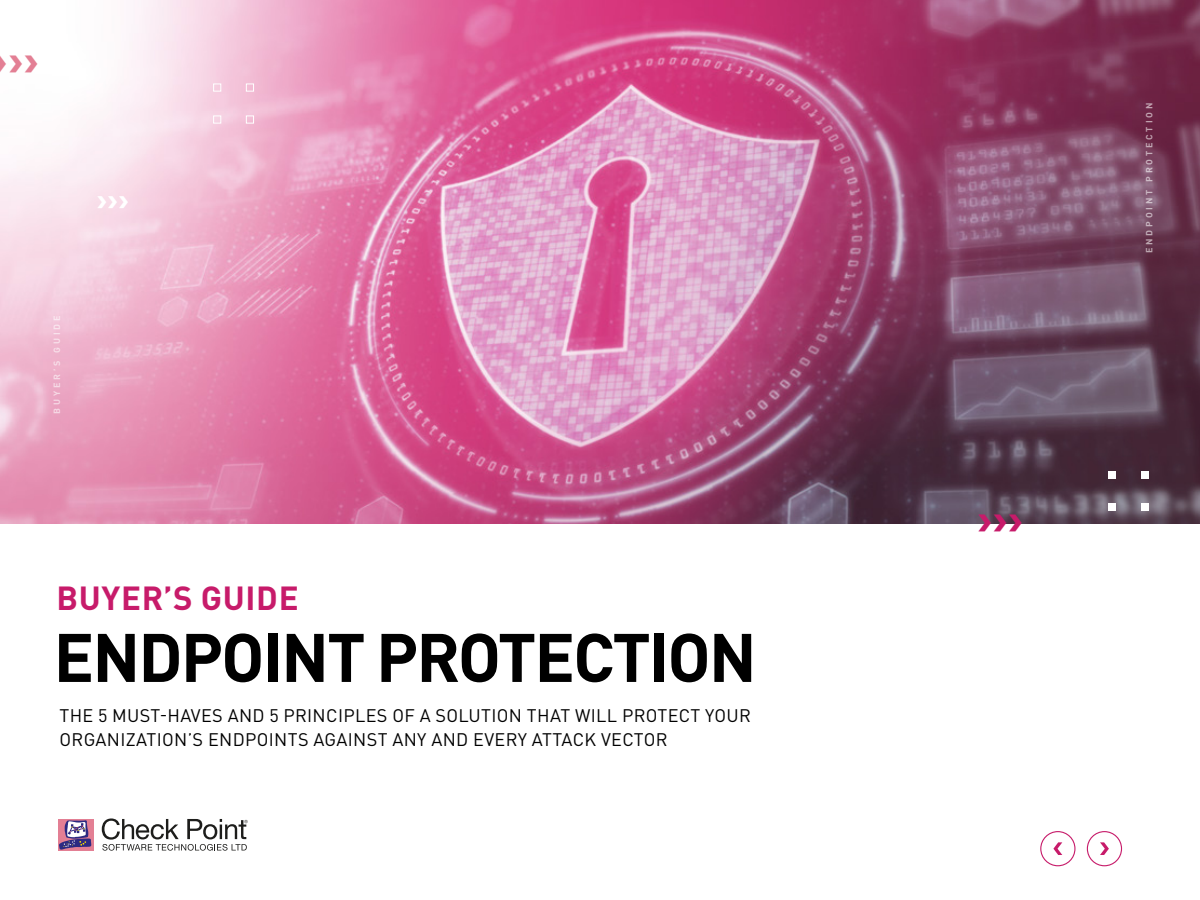
<style>
.page{position:relative;width:1200px;height:900px;background:#fff}
.page>*{position:absolute;margin:0;border:0;box-sizing:border-box;transform-origin:0 0}
.t1{font:700 67.5px "DIN Pro";letter-spacing:-.03em;color:#000}
.t2{font:41.55px "Deep Space MF Bold";color:#c71b6a}
.t3{font:41.55px "Deep Space MF Bold";color:#e37f94}
.t4{font:700 33px "DIN Pro";letter-spacing:.02em;color:#c71b6a}
.t5{font:29.55px "Deep Space MF Bold";color:#fff}
.t6{font:18px/24px "DIN Pro";letter-spacing:.02em;color:#000}
.t7{font:700 9px "DIN Pro";letter-spacing:.32em;color:#fff}
</style>
<div class="page">
<img style="left:0;top:0;width:1200px;height:524px">
<div style="left:58px;top:819px;width:36px;height:31px;background:#e37f94"></div>
<svg style="left:59px;top:820px;width:32px;height:30px"></svg>
<svg style="left:102px;top:818px;width:146px;height:33px"></svg>
<div style="left:1109px;top:472px;width:7px;height:7px;background:#fff"></div>
<div style="left:1141px;top:472px;width:8px;height:7px;background:#fff"></div>
<div style="left:1109px;top:504px;width:7px;height:7px;background:#fff"></div>
<div style="left:1141px;top:504px;width:8px;height:7px;background:#fff"></div>
<div style="left:213px;top:84px;width:8px;height:8px;border:1px solid #fff"></div>
<div style="left:246px;top:84px;width:8px;height:8px;border:1px solid #fff"></div>
<div style="left:213px;top:116px;width:8px;height:7px;border:1px solid #fff"></div>
<div style="left:246px;top:116px;width:8px;height:7px;border:1px solid #fff"></div>
<svg style="left:1087px;top:831px;width:35px;height:35px"></svg>
<svg style="left:1040px;top:831px;width:36px;height:35px"></svg>
<h2 class="t3" style="left:-7px;top:42px;width:48px">&gt;&gt;&gt;</h2>
<h3 class="t5" style="left:96px;top:186px;width:34px">&gt;&gt;&gt;</h3>
<p class="t7" style="left:49px;top:414px;width:100px;rotate:-90deg">BUYER’S GUIDE</p>
<h3 class="t4" style="left:57px;top:570px;width:244px">BUYER’S GUIDE</h3>
<h1 class="t1" style="left:54px;top:601px;width:705px">ENDPOINT PROTECTION</h1>
<p class="t6" style="left:60px;top:702px;width:693px">THE 5 MUST-HAVES AND 5 PRINCIPLES OF A SOLUTION THAT WILL PROTECT YOUR<br>ORGANIZATION’S ENDPOINTS AGAINST ANY AND EVERY ATTACK VECTOR</p>
<h2 class="t2" style="left:977px;top:501px;width:48px">&gt;&gt;&gt;</h2>
<p class="t7" style="left:1142px;top:253px;width:152px;rotate:-90deg">ENDPOINT PROTECTION</p>
</div>
